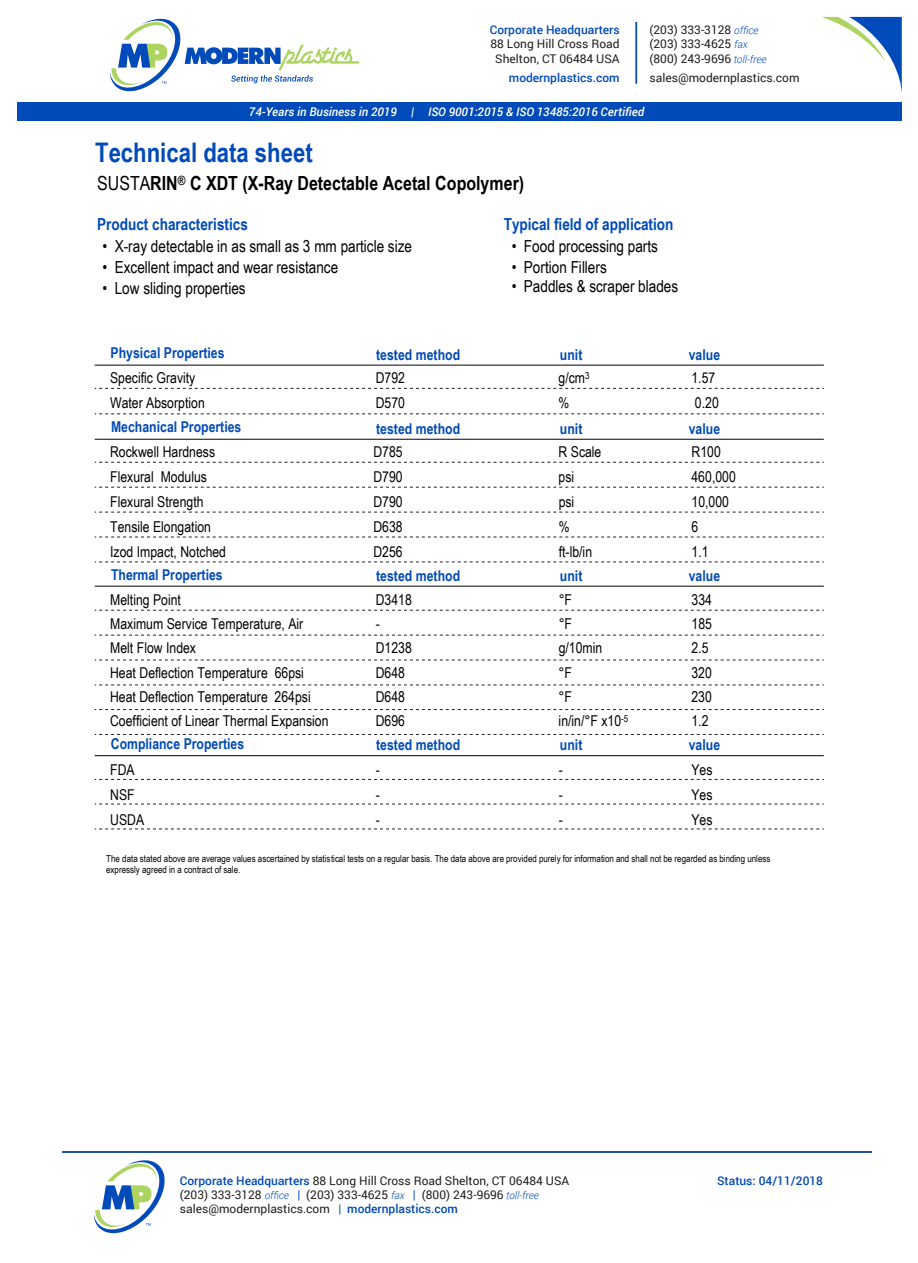
<style>
.page{position:relative;width:918px;height:1263px;background:#fff}
.page>*{position:absolute;margin:0;border:0;box-sizing:border-box;transform-origin:0 0}
.t1{font:700 27px "Arial Narrow";color:#004aba}
.t2{font:700 19.5px "Arial Narrow";color:#000}
.t3{font:16.5px "Arial Narrow";color:#000}
.t4{font:700 16.5px "Arial Narrow";color:#004aba}
.t5{font:15px "Arial Narrow";color:#000}
.t6{font:700 15px "Arial Narrow";color:#004aba}
.t7{font:12px/14.4px "Roboto";color:#231f20}
.t8{font:12px/14.4px "Roboto";color:#221f1f;text-align:center}
.t9{font:italic 500 12px "Roboto";color:#fff}
.t10{font:500 12px "Roboto";color:#004aba}
.t11{font:9.75px/11.1px "Arial Narrow";letter-spacing:.005em;color:#000}
.s1{font-weight:300;font-style:italic;font-size:10.5px;color:#004aba}
.s2{font-weight:400}
.s3{font-weight:500;color:#004aba}
.s4{color:#004aba}
</style>
<div class="page">
<svg style="left:822px;top:17px;width:80px;height:75px"></svg>
<hr style="left:635px;top:22px;width:2px;height:62px;background:#004aba">
<div style="left:18px;top:102px;width:884px;height:18px;background:#004aba"></div>
<svg style="left:110px;top:19px;width:250px;height:73px"></svg>
<hr style="left:95px;top:365px;width:729px;height:1px;background:#231f20">
<svg style="left:95px;top:413px;width:729px;height:1px"></svg>
<svg style="left:95px;top:388px;width:729px;height:1px"></svg>
<hr style="left:95px;top:439px;width:729px;height:1px;background:#231f20">
<svg style="left:95px;top:537px;width:729px;height:1px"></svg>
<svg style="left:95px;top:562px;width:729px;height:1px"></svg>
<svg style="left:95px;top:487px;width:729px;height:1px"></svg>
<svg style="left:95px;top:462px;width:729px;height:1px"></svg>
<svg style="left:95px;top:512px;width:729px;height:1px"></svg>
<hr style="left:95px;top:586px;width:729px;height:1px;background:#231f20">
<svg style="left:95px;top:660px;width:729px;height:1px"></svg>
<svg style="left:95px;top:685px;width:729px;height:1px"></svg>
<svg style="left:95px;top:610px;width:729px;height:1px"></svg>
<svg style="left:95px;top:635px;width:729px;height:1px"></svg>
<svg style="left:95px;top:709px;width:729px;height:1px"></svg>
<svg style="left:95px;top:734px;width:729px;height:1px"></svg>
<hr style="left:95px;top:755px;width:729px;height:1px;background:#231f20">
<svg style="left:95px;top:779px;width:729px;height:1px"></svg>
<svg style="left:95px;top:804px;width:729px;height:1px"></svg>
<svg style="left:95px;top:829px;width:729px;height:1px"></svg>
<svg style="left:94px;top:1160px;width:71px;height:73px"></svg>
<hr style="left:62px;top:1151px;width:810px;height:1px;background:#2151a0">
<p class="t10" style="left:490px;top:21px;width:131px">Corporate Headquarters</p>
<p class="t8" style="left:490px;top:37px;width:131px">88 Long Hill Cross Road<br>Shelton, CT 06484 USA</p>
<p class="t10" style="left:509px;top:69px;width:112px">modernplastics.com</p>
<p class="t8" style="left:650px;top:22px;width:119px;text-align:left">(203) 333-3128 <span class="s1">office </span>(203) 333-4625 <span class="s1">fax </span>(800) 243-9696 <span class="s1">toll-free</span></p>
<p class="t8" style="left:650px;top:70px;width:152px">sales@modernplastics.com</p>
<p class="t9" style="left:249px;top:103px;width:397px">74-Years in Business in 2019 | ISO 9001:2015 &amp; ISO 13485:2016 Certified</p>
<h1 class="t1" style="left:95px;top:132px;width:219px">Technical data sheet</h1>
<h2 class="t2" style="left:97px;top:168px;width:428px"><span class="s2">SUSTA</span>RIN<sup>®</sup> C XDT (X-Ray Detectable Acetal Copolymer)</h2>
<p class="t4" style="left:97px;top:212px;width:152px">Product characteristics</p>
<p class="t4" style="left:504px;top:212px;width:171px">Typical field of application</p>
<p class="t3" style="left:103px;top:234px;width:311px">• X-ray detectable in as small as 3 mm particle size</p>
<p class="t3" style="left:512px;top:234px;width:148px">• Food processing parts</p>
<p class="t3" style="left:103px;top:255px;width:237px">• Excellent impact and wear resistance</p>
<p class="t3" style="left:512px;top:255px;width:97px">• Portion Fillers</p>
<p class="t3" style="left:102px;top:276px;width:145px">• Low sliding properties</p>
<p class="t3" style="left:512px;top:274px;width:168px">• Paddles &amp; scraper blades</p>
<p class="t6" style="left:111px;top:342px;width:115px">Physical Properties</p>
<p class="t6" style="left:376px;top:343px;width:86px">tested method</p>
<p class="t6" style="left:560px;top:343px;width:24px">unit</p>
<p class="t6" style="left:689px;top:343px;width:33px">value</p>
<p class="t5" style="left:110px;top:367px;width:87px">Specific Gravity</p>
<p class="t5" style="left:376px;top:367px;width:31px">D792</p>
<p class="t5" style="left:559px;top:367px;width:33px">g/cm<sup>3</sup></p>
<p class="t5" style="left:691px;top:367px;width:25px">1.57</p>
<p class="t5" style="left:110px;top:392px;width:96px">Water Absorption</p>
<p class="t5" style="left:376px;top:392px;width:31px">D570</p>
<p class="t5" style="left:559px;top:392px;width:12px">%</p>
<p class="t5" style="left:695px;top:392px;width:25px">0.20</p>
<p class="t5" style="left:110px;top:440px;width:107px">Rockwell Hardness</p>
<p class="t5" style="left:373px;top:440px;width:31px">D785</p>
<p class="t5" style="left:559px;top:440px;width:44px">R Scale</p>
<p class="t5" style="left:692px;top:440px;width:31px">R100</p>
<p class="t5" style="left:110px;top:465px;width:98px">Flexural Modulus</p>
<p class="t5" style="left:373px;top:465px;width:31px">D790</p>
<p class="t5" style="left:559px;top:465px;width:17px">psi</p>
<p class="t5" style="left:692px;top:465px;width:46px">460,000</p>
<p class="t5" style="left:110px;top:490px;width:95px">Flexural Strength</p>
<p class="t5" style="left:373px;top:490px;width:31px">D790</p>
<p class="t5" style="left:559px;top:490px;width:17px">psi</p>
<p class="t5" style="left:692px;top:490px;width:39px">10,000</p>
<p class="t5" style="left:110px;top:515px;width:102px">Tensile Elongation</p>
<p class="t5" style="left:373px;top:515px;width:31px">D638</p>
<p class="t5" style="left:559px;top:515px;width:12px">%</p>
<p class="t5" style="left:692px;top:515px;width:8px">6</p>
<p class="t5" style="left:110px;top:540px;width:117px">Izod Impact, Notched</p>
<p class="t5" style="left:373px;top:540px;width:31px">D256</p>
<p class="t5" style="left:559px;top:540px;width:35px">ft-lb/in</p>
<p class="t5" style="left:692px;top:540px;width:19px">1.1</p>
<p class="t5" style="left:110px;top:589px;width:72px">Melting Point</p>
<p class="t5" style="left:376px;top:589px;width:38px">D3418</p>
<p class="t5" style="left:559px;top:589px;width:15px">°F</p>
<p class="t5" style="left:692px;top:589px;width:22px">334</p>
<p class="t5" style="left:110px;top:613px;width:195px">Maximum Service Temperature, Air</p>
<p class="t5" style="left:376px;top:613px;width:6px">-</p>
<p class="t5" style="left:559px;top:613px;width:15px">°F</p>
<p class="t5" style="left:692px;top:613px;width:22px">185</p>
<p class="t5" style="left:110px;top:637px;width:87px">Melt Flow Index</p>
<p class="t5" style="left:376px;top:637px;width:38px">D1238</p>
<p class="t5" style="left:559px;top:637px;width:45px">g/10min</p>
<p class="t5" style="left:691px;top:637px;width:19px">2.5</p>
<p class="t5" style="left:110px;top:661px;width:195px">Heat Deflection Temperature 66psi</p>
<p class="t5" style="left:376px;top:661px;width:31px">D648</p>
<p class="t5" style="left:559px;top:661px;width:15px">°F</p>
<p class="t5" style="left:691px;top:661px;width:22px">320</p>
<p class="t5" style="left:110px;top:686px;width:202px">Heat Deflection Temperature 264psi</p>
<p class="t5" style="left:376px;top:686px;width:31px">D648</p>
<p class="t5" style="left:559px;top:686px;width:15px">°F</p>
<p class="t5" style="left:691px;top:686px;width:22px">230</p>
<p class="t5" style="left:110px;top:710px;width:220px">Coefficient of Linear Thermal Expansion</p>
<p class="t5" style="left:376px;top:710px;width:31px">D696</p>
<p class="t5" style="left:559px;top:710px;width:71px">in/in/°F x10<sup>-5</sup></p>
<p class="t5" style="left:691px;top:710px;width:19px">1.2</p>
<p class="t5" style="left:110px;top:758px;width:26px">FDA</p>
<p class="t5" style="left:376px;top:758px;width:6px">-</p>
<p class="t5" style="left:559px;top:758px;width:6px">-</p>
<p class="t5" style="left:692px;top:758px;width:23px">Yes</p>
<p class="t5" style="left:110px;top:783px;width:26px">NSF</p>
<p class="t5" style="left:376px;top:783px;width:6px">-</p>
<p class="t5" style="left:559px;top:783px;width:6px">-</p>
<p class="t5" style="left:692px;top:783px;width:23px">Yes</p>
<p class="t5" style="left:110px;top:808px;width:36px">USDA</p>
<p class="t5" style="left:376px;top:808px;width:6px">-</p>
<p class="t5" style="left:559px;top:808px;width:6px">-</p>
<p class="t5" style="left:692px;top:808px;width:23px">Yes</p>
<p class="t11" style="left:106px;top:852px;width:666px">The data stated above are average values ascertained by statistical tests on a regular basis. The data above are provided purely for information and shall not be regarded as binding unless expressly agreed in a contract of sale.</p>
<p class="t6" style="left:111px;top:416px;width:132px">Mechanical Properties</p>
<p class="t6" style="left:376px;top:417px;width:86px">tested method</p>
<p class="t6" style="left:560px;top:417px;width:24px">unit</p>
<p class="t6" style="left:689px;top:417px;width:33px">value</p>
<p class="t6" style="left:111px;top:563px;width:113px">Thermal Properties</p>
<p class="t6" style="left:376px;top:564px;width:86px">tested method</p>
<p class="t6" style="left:560px;top:564px;width:24px">unit</p>
<p class="t6" style="left:689px;top:564px;width:33px">value</p>
<p class="t6" style="left:111px;top:733px;width:135px">Compliance Properties</p>
<p class="t6" style="left:376px;top:733px;width:86px">tested method</p>
<p class="t6" style="left:560px;top:733px;width:24px">unit</p>
<p class="t6" style="left:689px;top:733px;width:33px">value</p>
<p class="t7" style="left:180px;top:1173px;width:391px"><span class="s3">Corporate Headquarters</span> 88 Long Hill Cross Road Shelton, CT 06484 USA (203) 333-3128 <span class="s1">office</span> <span class="s4">|</span> (203) 333-4625 <span class="s1">fax</span> <span class="s4">|</span> (800) 243-9696 <span class="s1">toll-free </span>sales@modernplastics.com <span class="s4">|</span> <span class="s3">modernplastics.com</span></p>
<p class="t10" style="left:717px;top:1172px;width:108px">Status: 04/11/2018</p>
</div>
